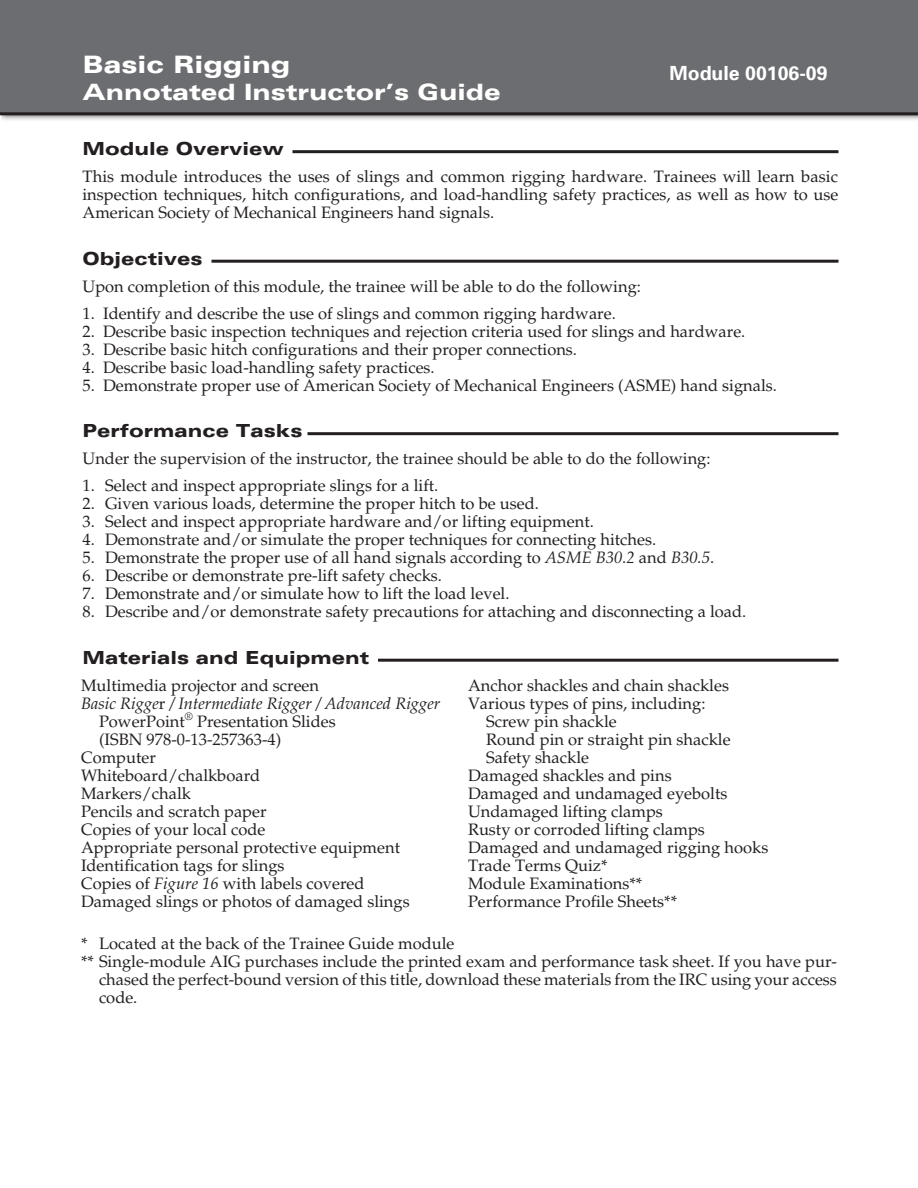
<style>
.page{position:relative;width:918px;height:1188px;background:#fff}
.page>*{position:absolute;margin:0;border:0;box-sizing:border-box;transform-origin:0 0}
.t1{font:900 expanded 24px "Univers";color:#fff}
.t2{font:900 expanded 22.5px "Univers";color:#fff}
.t3{font:700 19.5px "Univers";color:#fff}
.t4{font:900 expanded 18px "Univers";color:#231f20}
.t5{font:16.5px/18px "Palatino LT Std";color:#231f20;text-align:justify}
.t6{font:italic 16.5px "Palatino LT Std";color:#231f20}
.t7{font:10.8px "Palatino LT Std";color:#231f20}
.s1{font-style:italic}
.s2{font-style:normal}
</style>
<div class="page">
<div style="left:0;top:0;width:918px;height:114px;background:#6c6d70"></div>
<hr style="left:292px;top:150px;width:546px;height:3px;background:#231f20">
<hr style="left:212px;top:260px;width:626px;height:3px;background:#231f20">
<hr style="left:308px;top:432px;width:530px;height:3px;background:#231f20">
<hr style="left:378px;top:659px;width:460px;height:3px;background:#231f20">
<hr style="left:0;top:112px;width:918px;height:3px;background:#231f20">
<h1 class="t1" style="left:82px;top:50px;width:210px">Basic Rigging</h1>
<h2 class="t2" style="left:82px;top:79px;width:420px">Annotated Instructor’s Guide</h2>
<p class="t3" style="left:669px;top:62px;width:160px">Module 00106-09</p>
<p class="t4" style="left:82px;top:139px;width:203px">Module Overview</p>
<p class="t5" style="left:82px;top:168px;width:757px">This module introduces the uses of slings and common rigging hardware. Trainees will learn basic inspection techniques, hitch configurations, and load-handling safety practices, as well as how to use American Society of Mechanical Engineers hand signals.</p>
<p class="t4" style="left:82px;top:248px;width:122px">Objectives</p>
<p class="t5" style="left:82px;top:278px;width:560px">Upon completion of this module, the trainee will be able to do the following:</p>
<p class="t5" style="left:82px;top:305px;width:535px">1. Identify and describe the use of slings and common rigging hardware.</p>
<p class="t5" style="left:82px;top:323px;width:664px">2. Describe basic inspection techniques and rejection criteria used for slings and hardware.</p>
<p class="t5" style="left:82px;top:341px;width:496px">3. Describe basic hitch configurations and their proper connections.</p>
<p class="t5" style="left:82px;top:359px;width:354px">4. Describe basic load-handling safety practices.</p>
<p class="t5" style="left:82px;top:377px;width:696px">5. Demonstrate proper use of American Society of Mechanical Engineers (ASME) hand signals.</p>
<p class="t4" style="left:82px;top:421px;width:222px">Performance Tasks</p>
<p class="t5" style="left:82px;top:450px;width:630px">Under the supervision of the instructor, the trainee should be able to do the following:</p>
<p class="t5" style="left:82px;top:477px;width:357px">1. Select and inspect appropriate slings for a lift.</p>
<p class="t5" style="left:82px;top:495px;width:458px">2. Given various loads, determine the proper hitch to be used.</p>
<p class="t5" style="left:82px;top:513px;width:513px">3. Select and inspect appropriate hardware and/or lifting equipment.</p>
<p class="t5" style="left:82px;top:531px;width:575px">4. Demonstrate and/or simulate the proper techniques for connecting hitches.</p>
<p class="t5" style="left:82px;top:549px;width:633px">5. Demonstrate the proper use of all hand signals according to <span class="s1">ASME B30.2</span> and <span class="s1">B30.5</span>.</p>
<p class="t5" style="left:82px;top:567px;width:361px">6. Describe or demonstrate pre-lift safety checks.</p>
<p class="t5" style="left:82px;top:585px;width:429px">7. Demonstrate and/or simulate how to lift the load level.</p>
<p class="t5" style="left:82px;top:603px;width:665px">8. Describe and/or demonstrate safety precautions for attaching and disconnecting a load.</p>
<p class="t4" style="left:82px;top:647px;width:288px">Materials and Equipment</p>
<p class="t5" style="left:81px;top:677px;width:240px">Multimedia projector and screen</p>
<p class="t6" style="left:81px;top:694px;width:361px">Basic Rigge<span class="s2">r</span> / Intermediate Rigger / Advanced Rigger</p>
<p class="t5" style="left:99px;top:713px;width:87px">PowerPoint</p>
<p class="t7" style="left:185px;top:710px;width:10px">®</p>
<p class="t5" style="left:197px;top:713px;width:140px">Presentation Slides</p>
<p class="t5" style="left:99px;top:731px;width:184px">(ISBN 978-0-13-257363-4)</p>
<p class="t5" style="left:81px;top:749px;width:76px">Computer</p>
<p class="t5" style="left:81px;top:767px;width:181px">Whiteboard/chalkboard</p>
<p class="t5" style="left:81px;top:785px;width:112px">Markers/chalk</p>
<p class="t5" style="left:81px;top:803px;width:187px">Pencils and scratch paper</p>
<p class="t5" style="left:81px;top:821px;width:186px">Copies of your local code</p>
<p class="t5" style="left:81px;top:839px;width:321px">Appropriate personal protective equipment</p>
<p class="t5" style="left:81px;top:857px;width:205px">Identification tags for slings</p>
<p class="t5" style="left:81px;top:875px;width:285px">Copies of <span class="s1">Figure 16</span> with labels covered</p>
<p class="t5" style="left:81px;top:893px;width:330px">Damaged slings or photos of damaged slings</p>
<p class="t5" style="left:468px;top:677px;width:263px">Anchor shackles and chain shackles</p>
<p class="t5" style="left:468px;top:695px;width:239px">Various types of pins, including:</p>
<p class="t5" style="left:486px;top:713px;width:132px">Screw pin shackle</p>
<p class="t5" style="left:486px;top:731px;width:246px">Round pin or straight pin shackle</p>
<p class="t5" style="left:486px;top:749px;width:105px">Safety shackle</p>
<p class="t5" style="left:468px;top:767px;width:205px">Damaged shackles and pins</p>
<p class="t5" style="left:468px;top:785px;width:261px">Damaged and undamaged eyebolts</p>
<p class="t5" style="left:468px;top:803px;width:196px">Undamaged lifting clamps</p>
<p class="t5" style="left:468px;top:821px;width:238px">Rusty or corroded lifting clamps</p>
<p class="t5" style="left:468px;top:839px;width:302px">Damaged and undamaged rigging hooks</p>
<p class="t5" style="left:468px;top:857px;width:141px">Trade Terms Quiz*</p>
<p class="t5" style="left:468px;top:875px;width:176px">Module Examinations**</p>
<p class="t5" style="left:468px;top:893px;width:211px">Performance Profile Sheets**</p>
<p class="t5" style="left:81px;top:934px;width:375px">* Located at the back of the Trainee Guide module</p>
<p class="t5" style="left:81px;top:952px;width:758px">** Single-module AIG purchases include the printed exam and performance task sheet. If you have pur-</p>
<p class="t5" style="left:99px;top:970px;width:739px">chased the perfect-bound version of this title, download these materials from the IRC using your access</p>
<p class="t5" style="left:99px;top:988px;width:40px">code.</p>
</div>
